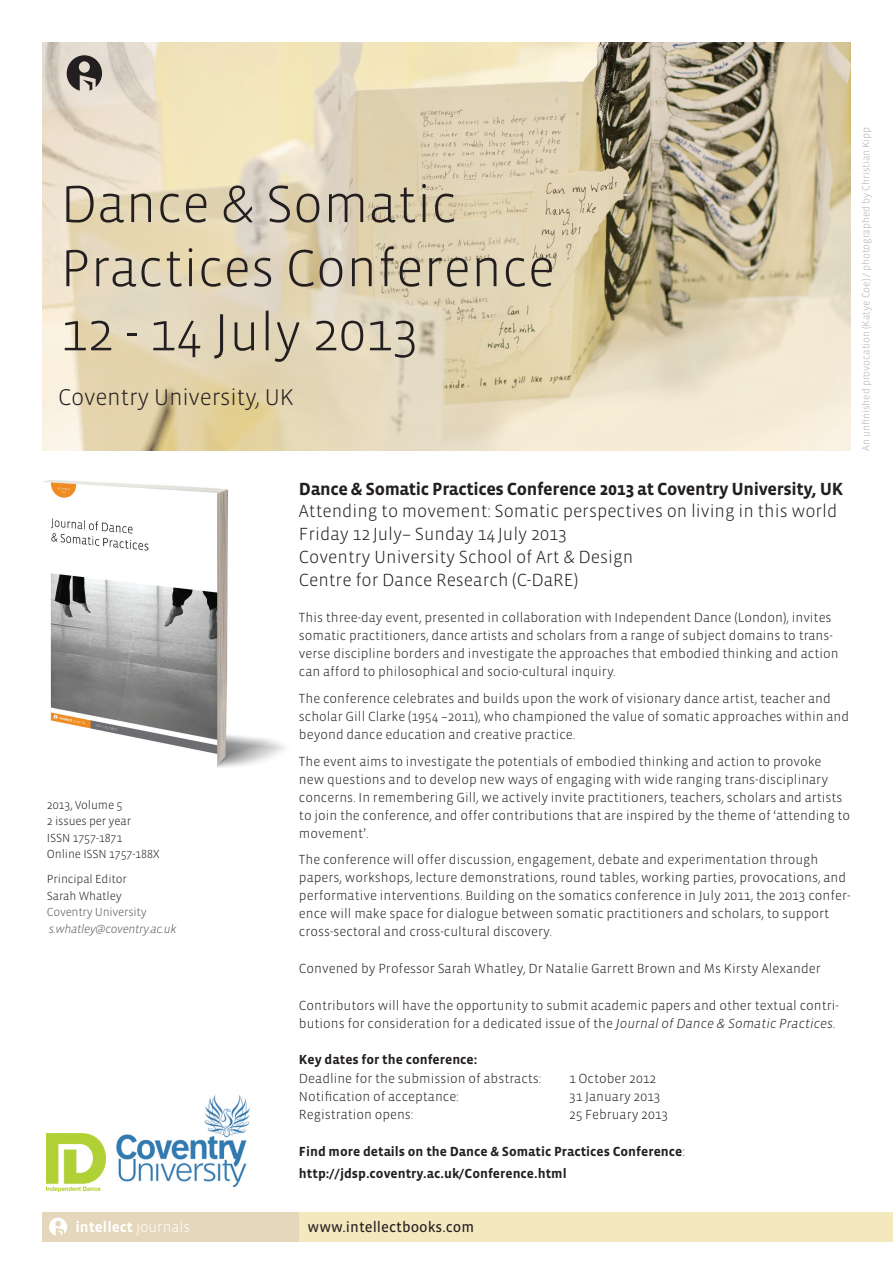
<style>
.page{position:relative;width:893px;height:1263px;background:#fff}
.page>*{position:absolute;margin:0;border:0;box-sizing:border-box;transform-origin:0 0}
.t1{font:300 53.4px/64.1px "Vista Sans";color:#231f20}
.t2{font:300 23.4px "Vista Sans";letter-spacing:-.01em;color:#231f20}
.t3{font:300 18px/22.8px "Vista Sans";color:#231f20}
.t4{font:700 18px "Vista Sans";letter-spacing:-.02em;color:#231f20}
.t5{font:15px "Vista Sans Reg";color:#231f20}
.t6{font:700 15px "Vista Sans";color:#fff}
.t7{font:300 13.5px/18px "Vista Sans";color:#231f20}
.t8{font:700 13.5px/22.2px "Vista Sans";color:#231f20}
.t9{font:300 12px/16.5px "Vista Sans";letter-spacing:-.01em;color:#231f20}
.t10{font:italic 300 12px "Vista Sans";letter-spacing:-.03em;color:#57585a}
.t11{font:300 12px "Vista Sans";letter-spacing:-.02em;color:#57585a}
.t12{font:300 10.5px "Vista Sans";letter-spacing:-.01em;color:#b2b3b7}
.s1{font-style:italic}
.s2{font-weight:300}
</style>
<div class="page">
<img style="left:43px;top:480px;width:243px;height:288px">
<img style="left:43px;top:43px;width:807px;height:408px">
<svg style="left:67px;top:55px;width:35px;height:36px"></svg>
<div style="left:299px;top:1212px;width:593px;height:30px;background:#f4e8bf"></div>
<div style="left:43px;top:1212px;width:256px;height:30px;background:#e4d7bb"></div>
<svg style="left:49px;top:1217px;width:18px;height:19px"></svg>
<img style="left:47px;top:1134px;width:59px;height:57px">
<img style="left:116px;top:1095px;width:134px;height:93px">
<h1 class="t1" style="left:61px;top:173px;width:496px">Dance &amp; Somatic<br>Practices Conference<br>12 - 14 July 2013</h1>
<h2 class="t2" style="left:58px;top:385px;width:237px">Coventry University, UK</h2>
<p class="t12" style="left:860px;top:451px;width:325px;rotate:-90deg">An unfinished provocation (Katye Coe) / photographed by Christian Kipp</p>
<p class="t9" style="left:47px;top:797px;width:115px">2013, Volume 5<br>2 issues per year<br>ISSN 1757-1871<br>Online ISSN 1757-188X</p>
<p class="t9" style="left:47px;top:871px;width:82px">Principal Editor<br>Sarah Whatley</p>
<p class="t11" style="left:47px;top:906px;width:101px">Coventry University</p>
<p class="t10" style="left:49px;top:923px;width:129px">s.whatley@coventry.ac.uk</p>
<h3 class="t4" style="left:299px;top:479px;width:546px">Dance &amp; Somatic Practices Conference 2013 at Coventry University, UK</h3>
<h3 class="t3" style="left:299px;top:500px;width:540px">Attending to movement: Somatic perspectives on living in this world Friday 12July– Sunday 14July 2013<br>Coventry University School of Art &amp; Design<br>Centre for Dance Research (C-DaRE)</h3>
<p class="t7" style="left:299px;top:609px;width:541px">This three-day event, presented in collaboration with Independent Dance (London), invites somatic practitioners, dance artists and scholars from a range of subject domains to trans&shy;verse discipline borders and investigate the approaches that embodied thinking and action can afford to philosophical and socio-cultural inquiry.</p>
<p class="t7" style="left:299px;top:690px;width:552px">The conference celebrates and builds upon the work of visionary dance artist, teacher and scholar Gill Clarke (1954 –2011), who championed the value of somatic approaches within and beyond dance education and creative practice.</p>
<p class="t7" style="left:299px;top:752px;width:553px">The event aims to investigate the potentials of embodied thinking and action to provoke new questions and to develop new ways of engaging with wide ranging trans-disciplinary concerns. In remembering Gill, we actively invite practitioners, teachers, scholars and artists to join the conference, and offer contributions that are inspired by the theme of ‘attending to movement’.</p>
<p class="t7" style="left:299px;top:851px;width:553px">The conference will offer discussion, engagement, debate and experimentation through papers, workshops, lecture demonstrations, round tables, working parties, provocations, and performative interventions. Building on the somatics conference in July 2011, the 2013 confer&shy;ence will make space for dialogue between somatic practitioners and scholars, to support cross-sectoral and cross-cultural discovery.</p>
<p class="t7" style="left:299px;top:960px;width:523px">Convened by Professor Sarah Whatley, Dr Natalie Garrett Brown and Ms Kirsty Alexander</p>
<p class="t7" style="left:299px;top:996px;width:541px">Contributors will have the opportunity to submit academic papers and other textual contri&shy;butions for consideration for a dedicated issue of the <span class="s1">Journal of Dance &amp; Somatic Practices.</span></p>
<p class="t8" style="left:299px;top:1049px;width:180px">Key dates for the conference:</p>
<p class="t7" style="left:299px;top:1069px;width:244px">Deadline for the submission of abstracts:</p>
<p class="t7" style="left:569px;top:1069px;width:89px">1 October 2012</p>
<p class="t7" style="left:299px;top:1087px;width:161px">Notification of acceptance:</p>
<p class="t7" style="left:569px;top:1087px;width:93px">31 January 2013</p>
<p class="t7" style="left:299px;top:1106px;width:116px">Registration opens:</p>
<p class="t7" style="left:569px;top:1106px;width:101px">25 February 2013</p>
<p class="t8" style="left:299px;top:1140px;width:387px">Find more details on the Dance &amp; Somatic Practices Conference<span class="s2">: </span>http://jdsp.coventry.ac.uk/Conference.html</p>
<p class="t6" style="left:76px;top:1219px;width:116px">intellect <span class="s2">journals</span></p>
<p class="t5" style="left:307px;top:1219px;width:168px">www.intellectbooks.com</p>
</div>
